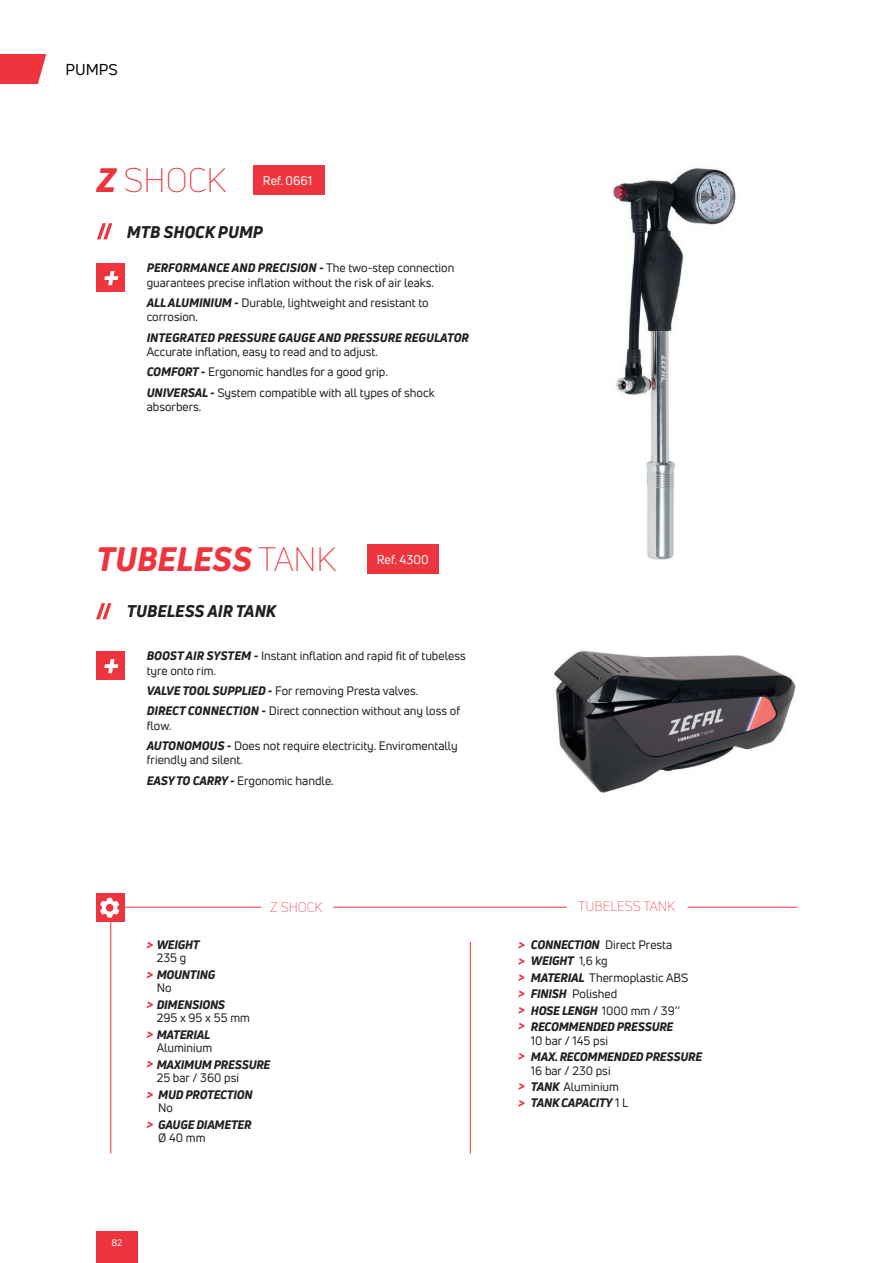
<style>
.page{position:relative;width:893px;height:1263px;background:#fff}
.page>*{position:absolute;margin:0;border:0;box-sizing:border-box;transform-origin:0 0}
.t1{font:italic 800 33px "Uni Neue";color:#ee343d}
.t2{font:300 33px "Uni Neue";color:#ee343d}
.t3{font:italic 800 16.5px "Uni Neue";color:#231f20}
.t4{font:15.45px "Uni Neue";color:#000}
.t5{font:300 13.5px "Uni Neue";color:#ee343d}
.t6{font:12.45px "Uni Neue";color:#fff}
.t7{font:12px/20.2px "Uni Neue";color:#231f20}
.t8{font:italic 800 12px/16.5px "Uni Neue";letter-spacing:-.02em;color:#231f20}
.t9{font:italic 800 12px "Uni Neue";color:#231f20}
.t10{font:9.45px "Uni Neue";color:#fff}
.s1{font-weight:800;font-style:italic}
.s2{font-weight:300;font-style:normal}
.s3{font-weight:400;font-style:normal}
</style>
<div class="page">
<svg style="left:0;top:54px;width:46px;height:30px"></svg>
<img style="left:613px;top:168px;width:123px;height:392px">
<img style="left:553px;top:651px;width:243px;height:142px">
<div style="left:96px;top:1231px;width:42px;height:32px;background:#ee343d"></div>
<div style="left:253px;top:165px;width:72px;height:30px;background:#ee343d"></div>
<div style="left:367px;top:544px;width:71px;height:29px;background:#ee343d"></div>
<svg style="left:110px;top:906px;width:688px;height:248px"></svg>
<svg style="left:260px;top:906px;width:75px;height:14px"></svg>
<svg style="left:563px;top:906px;width:128px;height:14px"></svg>
<hr style="left:470px;top:942px;width:1px;height:211px;background:#ee343d">
<svg style="left:147px;top:1121px;width:6px;height:7px"></svg>
<svg style="left:147px;top:1091px;width:6px;height:7px"></svg>
<svg style="left:147px;top:1061px;width:6px;height:6px"></svg>
<svg style="left:147px;top:1031px;width:6px;height:7px"></svg>
<svg style="left:147px;top:1001px;width:6px;height:7px"></svg>
<svg style="left:147px;top:972px;width:6px;height:6px"></svg>
<svg style="left:147px;top:942px;width:6px;height:6px"></svg>
<svg style="left:518px;top:1023px;width:7px;height:6px"></svg>
<svg style="left:518px;top:1007px;width:7px;height:7px"></svg>
<svg style="left:518px;top:990px;width:7px;height:7px"></svg>
<svg style="left:518px;top:974px;width:7px;height:7px"></svg>
<svg style="left:518px;top:958px;width:7px;height:7px"></svg>
<svg style="left:518px;top:942px;width:7px;height:6px"></svg>
<svg style="left:97px;top:223px;width:15px;height:16px"></svg>
<svg style="left:96px;top:603px;width:15px;height:16px"></svg>
<svg style="left:518px;top:1053px;width:7px;height:7px"></svg>
<svg style="left:518px;top:1083px;width:7px;height:7px"></svg>
<svg style="left:518px;top:1100px;width:7px;height:7px"></svg>
<div style="left:96px;top:263px;width:29px;height:29px;background:#ee343d"></div>
<svg style="left:104px;top:271px;width:14px;height:14px"></svg>
<div style="left:96px;top:651px;width:29px;height:29px;background:#ee343d"></div>
<svg style="left:104px;top:659px;width:14px;height:14px"></svg>
<div style="left:96px;top:893px;width:29px;height:29px;background:#ee343d"></div>
<svg style="left:100px;top:898px;width:19px;height:20px"></svg>
<p class="t4" style="left:66px;top:60px;width:54px">PUMPS</p>
<h1 class="t2" style="left:97px;top:160px;width:131px"><span class="s1">Z</span> SHOCK</h1>
<p class="t6" style="left:263px;top:173px;width:51px">Ref. 0661</p>
<h2 class="t3" style="left:127px;top:220px;width:138px">MTB SHOCK PUMP</h2>
<p class="t7" style="left:147px;top:261px;width:309px;line-height:14.4px"><span class="s1">PERFORMANCE AND PRECISION -</span> The two-step connection guarantees precise inflation without the risk of air leaks.</p>
<p class="t7" style="left:147px;top:295px;width:284px;line-height:14.4px"><span class="s1">ALL ALUMINIUM -</span> Durable, lightweight and resistant to corrosion.</p>
<p class="t9" style="left:147px;top:329px;width:324px">INTEGRATED PRESSURE GAUGE AND PRESSURE REGULATOR</p>
<p class="t7" style="left:147px;top:342px;width:289px">Accurate inflation, easy to read and to adjust.<br><span class="s1">COMFORT -</span> Ergonomic handles for a good grip.<br><span class="s1">UNIVERSAL -</span> System compatible with all types of shock</p>
<p class="t7" style="left:147px;top:396px;width:56px">absorbers.</p>
<h1 class="t1" style="left:97px;top:537px;width:241px">TUBELESS <span class="s2">TANK</span></h1>
<h2 class="t3" style="left:127px;top:600px;width:151px">TUBELESS AIR TANK</h2>
<p class="t6" style="left:377px;top:551px;width:53px">Ref. 4300</p>
<p class="t7" style="left:147px;top:649px;width:321px;line-height:14.4px"><span class="s1">BOOST AIR SYSTEM -</span> Instant inflation and rapid fit of tubeless tyre onto rim.</p>
<p class="t7" style="left:147px;top:680px;width:315px"><span class="s1">VALVE TOOL SUPPLIED -</span> For removing Presta valves.<br><span class="s1">DIRECT CONNECTION -</span> Direct connection without any loss of</p>
<p class="t7" style="left:147px;top:715px;width:313px">flow.<br><span class="s1">AUTONOMOUS -</span> Does not require electricity. Enviromentally</p>
<p class="t7" style="left:147px;top:750px;width:189px">friendly and silent.<br><span class="s1">EASY TO CARRY -</span> Ergonomic handle.</p>
<p class="t5" style="left:270px;top:899px;width:54px">Z SHOCK</p>
<p class="t5" style="left:578px;top:898px;width:99px">TUBELESS TANK</p>
<p class="t8" style="left:157px;top:936px;width:44px">WEIGHT</p>
<p class="t7" style="left:157px;top:948px;width:31px">235 g</p>
<p class="t8" style="left:157px;top:966px;width:60px">MOUNTING</p>
<p class="t7" style="left:157px;top:978px;width:16px">No</p>
<p class="t8" style="left:157px;top:996px;width:70px">DIMENSIONS</p>
<p class="t7" style="left:157px;top:1008px;width:95px">295 x 95 x 55 mm</p>
<p class="t8" style="left:157px;top:1026px;width:55px">MATERIAL</p>
<p class="t7" style="left:157px;top:1038px;width:57px">Aluminium</p>
<p class="t8" style="left:157px;top:1056px;width:115px">MAXIMUM PRESSURE</p>
<p class="t7" style="left:157px;top:1067px;width:84px">25 bar / 360 psi</p>
<p class="t8" style="left:158px;top:1086px;width:96px">MUD PROTECTION</p>
<p class="t7" style="left:158px;top:1097px;width:16px">No</p>
<p class="t8" style="left:158px;top:1116px;width:95px">GAUGE DIAMETER</p>
<p class="t7" style="left:158px;top:1127px;width:49px">Ø 40 mm</p>
<p class="t10" style="left:111px;top:1237px;width:12px">82</p>
<p class="t8" style="left:531px;top:936px;width:159px">CONNECTION <span class="s3">Direct Presta<br></span>WEIGHT <span class="s3">1,6 kg<br></span>MATERIAL <span class="s3">Thermoplastic ABS<br></span>FINISH <span class="s3">Polished<br></span>HOSE LENGH <span class="s3">1000 mm / 39’’<br></span>RECOMMENDED PRESSURE</p>
<p class="t7" style="left:531px;top:1030px;width:79px">10 bar / 145 psi</p>
<p class="t8" style="left:531px;top:1048px;width:173px">MAX. RECOMMENDED PRESSURE</p>
<p class="t7" style="left:531px;top:1062px;width:99px;line-height:16.5px">16 bar / 230 psi<br><span class="s1">TANK</span> Aluminium<br><span class="s1">TANK CAPACITY</span> 1 L</p>
</div>
